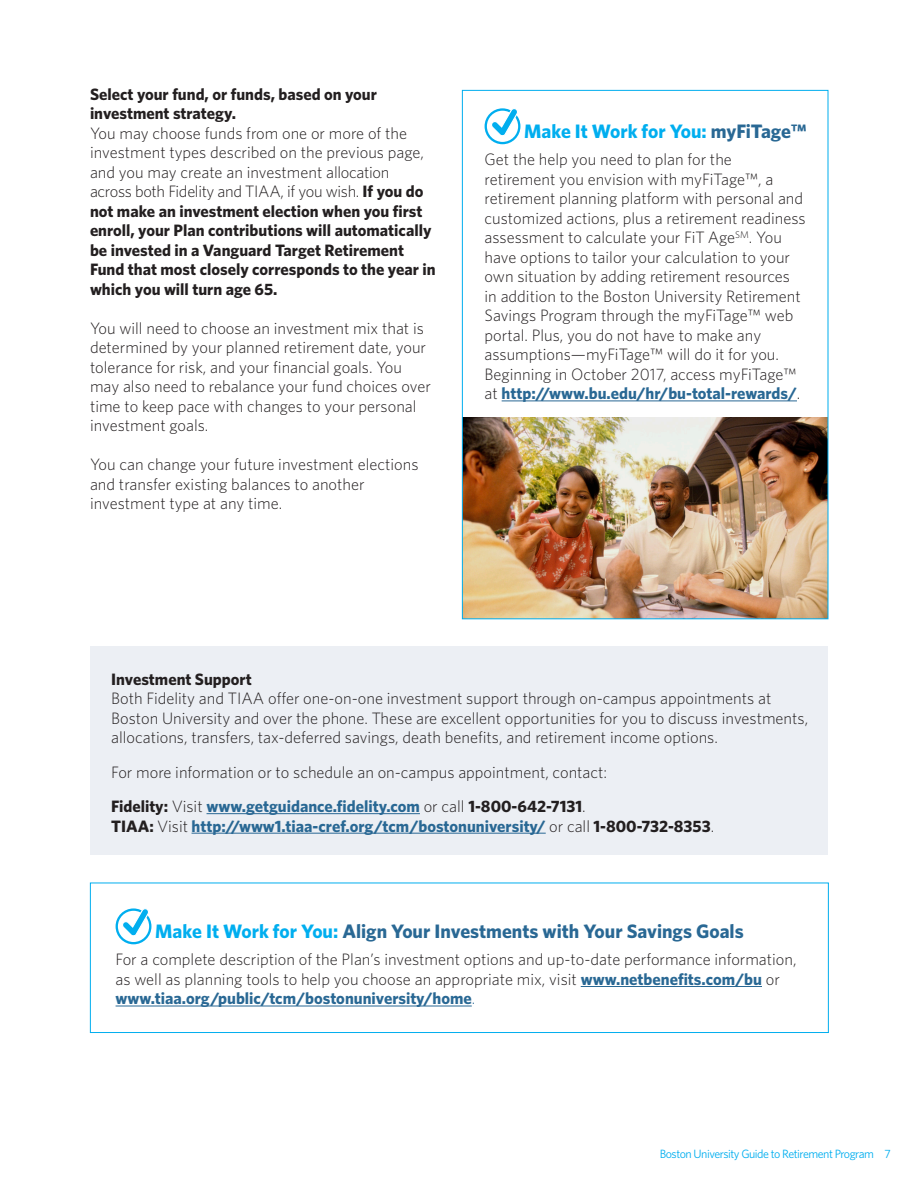
<style>
.page{position:relative;width:918px;height:1188px;background:#fff}
.page>*{position:absolute;margin:0;border:0;box-sizing:border-box;transform-origin:0 0}
.Heading_4{font:700 19.5px "Whitney";color:#296894}
.Heading_4-2{font:700 19.5px "Whitney";color:#00aeef}
.t1{font:300 16.5px/19.5px "Whitney";color:#231f20}
.t2{font:700 16.5px/19.5px "Whitney";color:#231f20}
.t3{font:700 16.5px "Whitney";color:#296894}
.t4{font:12px "Whitney";letter-spacing:-.04em;color:#00aeef}
.s1{font-weight:300}
.s2{color:#296894}
.s3{font-weight:700;color:#296894}
.s4{color:#231f20}
.s5{font-weight:300;color:#231f20}
.s6{color:#00aeef}
</style>
<div class="page">
<div style="left:90px;top:647px;width:738px;height:208px;background:#eceff4"></div>
<hr style="left:581px;top:986px;width:181px;height:1px;background:#296894">
<hr style="left:116px;top:1006px;width:356px;height:1px;background:#296894">
<div style="left:116px;top:908px;width:35px;height:36px;border:2px solid #00aeef;border-radius:50%"></div>
<svg style="left:121px;top:908px;width:29px;height:29px"></svg>
<hr style="left:502px;top:400px;width:295px;height:1px;background:#296894">
<div style="left:485px;top:108px;width:35px;height:36px;border:2px solid #00aeef;border-radius:50%"></div>
<svg style="left:490px;top:108px;width:29px;height:29px"></svg>
<hr style="left:207px;top:813px;width:213px;height:1px;background:#296894">
<hr style="left:192px;top:833px;width:354px;height:1px;background:#296894">
<div style="left:90px;top:883px;width:739px;height:150px;border:1px solid #00aeef"></div>
<img style="left:464px;top:418px;width:362px;height:199px">
<p class="t2" style="left:90px;top:84px;width:289px">Select your fund, or funds, based on your investment strategy.</p>
<p class="t2" style="left:90px;top:123px;width:347px"><span class="s1">You may choose funds from one or more of the investment types described on the previous page, and you may create an investment allocation<br>across both Fidelity and TIAA, if you wish.</span> If you do not make an investment election when you first enroll, your Plan contributions will automatically be invested in a Vanguard Target Retirement Fund that most closely corresponds to the year in which you will turn age 65.</p>
<p class="t1" style="left:90px;top:318px;width:342px">You will need to choose an investment mix that is determined by your planned retirement date, your tolerance for risk, and your financial goals. You may also need to rebalance your fund choices over time to keep pace with changes to your personal investment goals.</p>
<p class="t1" style="left:90px;top:454px;width:330px">You can change your future investment elections and transfer existing balances to another investment type at any time.</p>
<p class="Heading_4-2" style="left:524px;top:118px;width:284px">Make It Work for You: <span class="s2">myFiTage™</span></p>
<p class="t1" style="left:485px;top:149px;width:323px">Get the help you need to plan for the retirement you envision with myFiTage™, a retirement planning platform with personal and customized actions, plus a retirement readiness assessment to calculate your FiT Age<sup>SM</sup>. You have options to tailor your calculation to your own situation by adding retirement resources in addition to the Boston University Retirement Savings Program through the myFiTage™ web portal. Plus, you do not have to make any assumptions—myFiTage™ will do it for you.<br>Beginning in October 2017, access myFiTage™ at <span class="s3">http://www.bu.edu/hr/bu-total-rewards/</span>.</p>
<p class="t2" style="left:111px;top:669px;width:142px">Investment Support</p>
<p class="t1" style="left:111px;top:688px;width:699px">Both Fidelity and TIAA offer one-on-one investment support through on-campus appointments at<br>Boston University and over the phone. These are excellent opportunities for you to discuss investments, allocations, transfers, tax-deferred savings, death benefits, and retirement income options.</p>
<p class="t1" style="left:111px;top:762px;width:498px">For more information or to schedule an on-campus appointment, contact:</p>
<p class="t3" style="left:111px;top:795px;width:476px"><span class="s4">Fidelity:</span> <span class="s5">Visit</span> www.getguidance.fidelity.com <span class="s5">or call</span> <span class="s4">1-800-642-7131</span><span class="s5">.</span></p>
<p class="t3" style="left:111px;top:815px;width:605px"><span class="s4">TIAA:</span> <span class="s5">Visit</span> http://www1.tiaa-cref.org/tcm/bostonuniversity/ <span class="s5">or call</span> <span class="s4">1-800-732-8353</span><span class="s5">.</span></p>
<p class="Heading_4" style="left:155px;top:919px;width:590px"><span class="s6">Make It Work for You:</span> Align Your Investments with Your Savings Goals</p>
<p class="t1" style="left:116px;top:949px;width:683px">For a complete description of the Plan’s investment options and up-to-date performance information, as well as planning tools to help you choose an appropriate mix, visit <span class="s3">www.netbenefits.com/bu</span> or <span class="s3">www.tiaa.org/public/tcm/bostonuniversity/home</span><span class="s2">.</span></p>
<p class="t4" style="left:660px;top:1146px;width:233px">Boston University Guide to Retirement Program 7</p>
</div>
